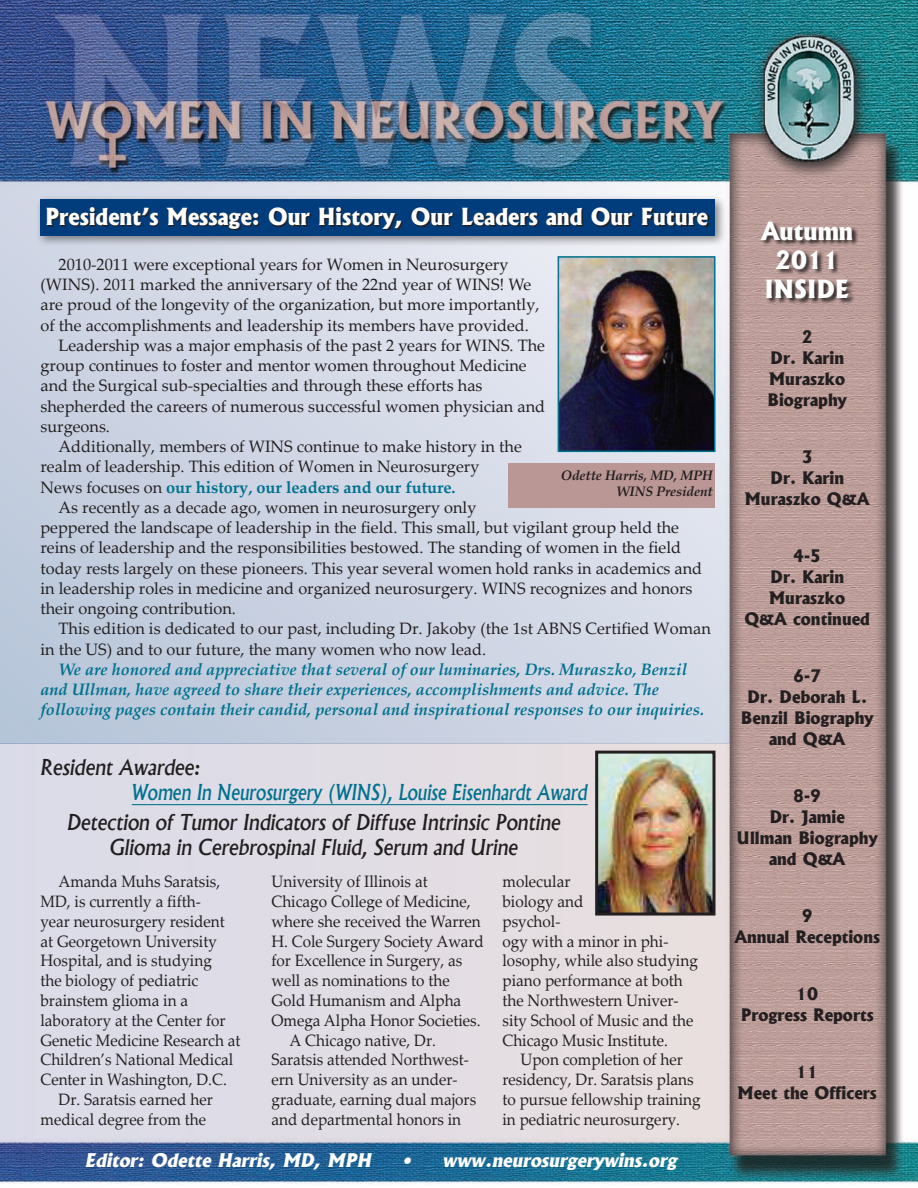
<style>
.page{position:relative;width:918px;height:1188px;background:#fff}
.page>*{position:absolute;margin:0;border:0;box-sizing:border-box;transform-origin:0 0}
.Headline{font:800 24px "Albertus";color:#fff}
.Headline-2{font:800 22.5px "Albertus";color:#fff}
.Headline-3{font:italic 500 21px/25.2px "Albertus";color:#231f20;text-align:center}
.Headline-4{font:italic 500 21px "Albertus";color:#00718e;scale:.9 1}
.Quote_by{font:italic 800 18px "Albertus";color:#fff}
.Body_-_10pt{font:16.5px/20.2px "Palatino Linotype";color:#231f20}
.Body_-_10pt-2{font:16.5px/19.8px "Palatino Linotype";color:#231f20;scale:.93 1}
.Body_-_10pt-3{font:italic 700 16.5px/20.2px "Palatino Linotype";color:#00718e}
.Inside{font:800 16.5px/21px "Albertus";color:#231f20;text-align:center}
.Body_-_10pt-4{font:italic 700 13.65px "Palatino Linotype";letter-spacing:-.01em;color:#231f20}
.s1{font-weight:700;color:#00718e}
</style>
<div class="page">
<img style="left:0;top:0;width:918px;height:1184px">
<div style="left:761px;top:222px;width:97px;height:83px;background:#231f20;opacity:.89"></div>
<div style="left:0;top:743px;width:729px;height:400px;background:#e0dde4"></div>
<img style="left:599px;top:755px;width:113px;height:157px">
<div style="left:595px;top:751px;width:121px;height:165px;border:3px solid #231f20"></div>
<hr style="left:132px;top:804px;width:456px;height:1px;background:#00718e">
<svg style="left:0;top:182px;width:729px;height:561px;background:#cfd6e4"></svg>
<div style="left:35px;top:194px;width:692px;height:53px;background:#231f20;opacity:.5"></div>
<div style="left:40px;top:199px;width:676px;height:37px;background:#013d7d"></div>
<svg style="left:48px;top:208px;width:662px;height:23px"></svg>
<div style="left:508px;top:463px;width:208px;height:44px;background:#ba9795"></div>
<img style="left:561px;top:259px;width:152px;height:190px">
<div style="left:558px;top:256px;width:158px;height:196px;border:2px solid #00718e"></div>
<p class="Headline-2" style="left:45px;top:203px;width:665px">President’s Message: Our History, Our Leaders and Our Future</p>
<p class="Body_-_10pt" style="left:40px;top:254px;width:501px;text-indent:18px">2010-2011 were exceptional years for Women in Neurosurgery (WINS). 2011 marked the anniversary of the 22nd year of WINS! We are proud of the longevity of the organization, but more importantly, of the accomplishments and leadership its members have provided.</p>
<p class="Body_-_10pt" style="left:40px;top:335px;width:506px;text-indent:18px">Leadership was a major emphasis of the past 2 years for WINS. The group continues to foster and mentor women throughout Medicine and the Surgical sub-specialties and through these efforts has shepherded the careers of numerous successful women physician and surgeons.</p>
<p class="Body_-_10pt" style="left:40px;top:436px;width:483px;text-indent:18px">Additionally, members of WINS continue to make history in the realm of leadership. This edition of Women in Neurosurgery<br>News focuses on <span class="s1">our history, our leaders and our future.</span></p>
<p class="Body_-_10pt" style="left:40px;top:497px;width:663px;text-indent:18px">As recently as a decade ago, women in neurosurgery only<br>peppered the landscape of leadership in the field. This small, but vigilant group held the reins of leadership and the responsibilities bestowed. The standing of women in the field today rests largely on these pioneers. This year several women hold ranks in academics and in leadership roles in medicine and organized neurosurgery. WINS recognizes and honors their ongoing contribution.</p>
<p class="Body_-_10pt" style="left:40px;top:618px;width:672px;text-indent:18px">This edition is dedicated to our past, including Dr. Jakoby (the 1st ABNS Certified Woman in the US) and to our future, the many women who now lead.</p>
<p class="Body_-_10pt-3" style="left:40px;top:659px;width:665px;text-indent:18px">We are honored and appreciative that several of our luminaries, Drs. Muraszko, Benzil and Ullman, have agreed to share their experiences, accomplishments and advice. The following pages contain their candid, personal and inspirational responses to our inquiries.</p>
<p class="Body_-_10pt-4" style="left:561px;top:466px;width:154px">Odette Harris, MD, MPH</p>
<p class="Body_-_10pt-4" style="left:616px;top:482px;width:98px">WINS President</p>
<p class="Headline-3" style="left:40px;top:755px;width:161px">Resident Awardee:</p>
<p class="Headline-4" style="left:132px;top:780px;width:508px">Women In Neurosurgery (WINS), Louise Eisenhardt Award</p>
<p class="Headline-3" style="left:67px;top:810px;width:495px">Detection of Tumor Indicators of Diffuse Intrinsic Pontine<br>Glioma in Cerebrospinal Fluid, Serum and Urine</p>
<p class="Body_-_10pt-2" style="left:40px;top:871px;width:217px;text-indent:18px">Amanda Muhs Saratsis,<br>MD, is currently a fifth-<br>year neurosurgery resident at Georgetown University<br>Hospital, and is studying<br>the biology of pediatric brainstem glioma in a laboratory at the Center for<br>Genetic Medicine Research at<br>Children’s National Medical<br>Center in Washington, D.C.</p>
<p class="Body_-_10pt-2" style="left:40px;top:1089px;width:187px;text-indent:18px">Dr. Saratsis earned her medical degree from the</p>
<p class="Body_-_10pt-2" style="left:272px;top:871px;width:230px">University of Illinois at<br>Chicago College of Medicine, where she received the Warren<br>H. Cole Surgery Society Award for Excellence in Surgery, as well as nominations to the<br>Gold Humanism and Alpha<br>Omega Alpha Honor Societies.</p>
<p class="Body_-_10pt-2" style="left:272px;top:1029px;width:222px;text-indent:18px">A Chicago native, Dr.<br>Saratsis attended Northwest&shy;ern University as an under&shy;graduate, earning dual majors and departmental honors in</p>
<p class="Body_-_10pt-2" style="left:502px;top:871px;width:212px">molecular<br>biology and<br>psychol-<br>ogy with a minor in phi&shy;losophy, while also studying piano performance at both the Northwestern Univer&shy;sity School of Music and the<br>Chicago Music Institute.</p>
<p class="Body_-_10pt-2" style="left:502px;top:1049px;width:215px;text-indent:18px">Upon completion of her residency, Dr. Saratsis plans to pursue fellowship training in pediatric neurosurgery.</p>
<p class="Quote_by" style="left:85px;top:1149px;width:292px">Editor: Odette Harris, MD, MPH</p>
<p class="Quote_by" style="left:402px;top:1149px;width:280px">• www.neurosurgerywins.org</p>
<p class="Headline" style="left:761px;top:216px;width:94px">Autumn</p>
<p class="Headline" style="left:775px;top:245px;width:65px">2011</p>
<p class="Headline" style="left:765px;top:274px;width:86px">INSIDE</p>
<p class="Inside" style="left:768px;top:326px;width:81px">2<br>Dr. Karin<br>Muraszko<br>Biography</p>
<p class="Inside" style="left:745px;top:446px;width:126px">3<br>Dr. Karin<br>Muraszko Q&amp;A</p>
<p class="Inside" style="left:744px;top:545px;width:127px">4-5<br>Dr. Karin<br>Muraszko<br>Q&amp;A continued</p>
<p class="Inside" style="left:741px;top:665px;width:134px">6-7<br>Dr. Deborah L.<br>Benzil Biography and Q&amp;A</p>
<p class="Inside" style="left:737px;top:785px;width:143px">8-9<br>Dr. Jamie<br>Ullman Biography and Q&amp;A</p>
<p class="Inside" style="left:734px;top:905px;width:147px">9<br>Annual Receptions</p>
<p class="Inside" style="left:741px;top:983px;width:134px">10<br>Progress Reports</p>
<p class="Inside" style="left:738px;top:1061px;width:141px">11<br>Meet the Officers</p>
</div>
